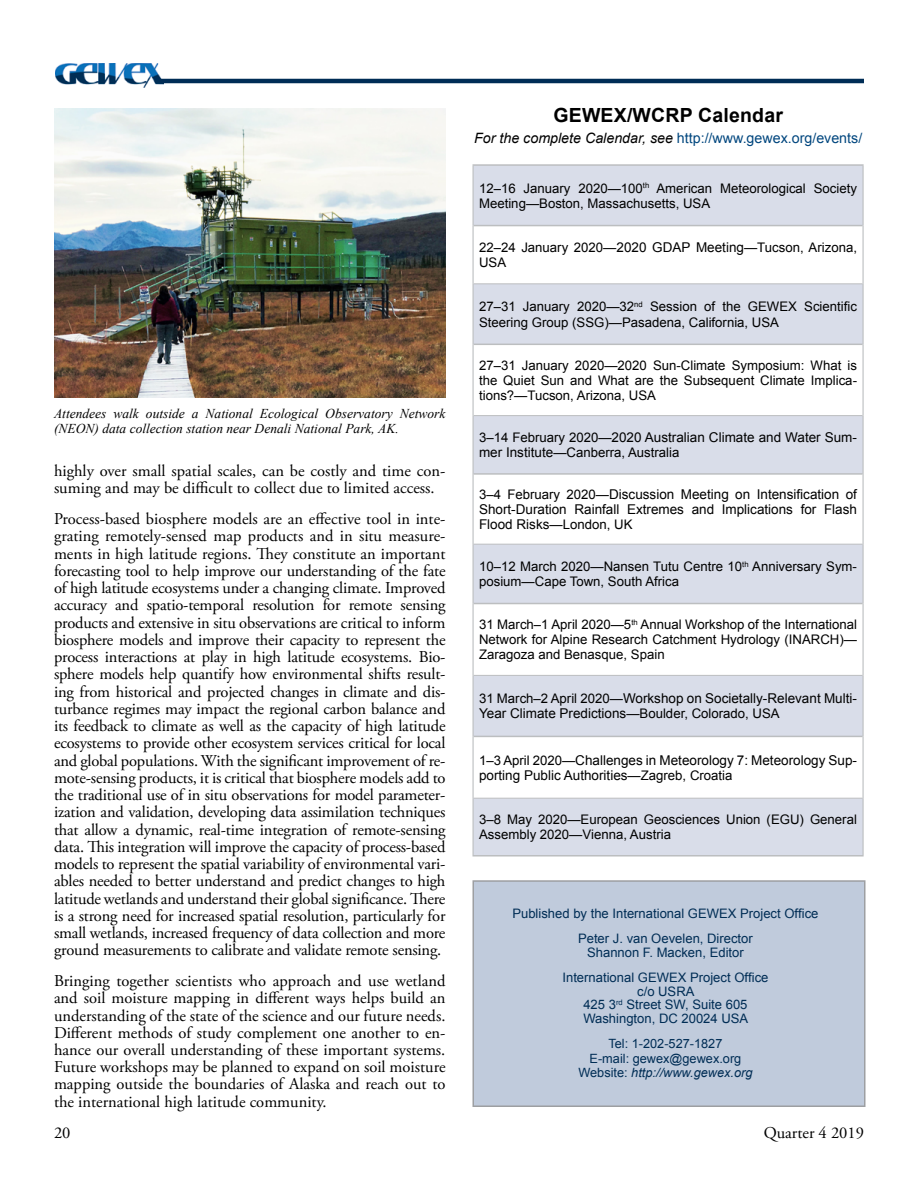
<style>
.page{position:relative;width:918px;height:1188px;background:#fff}
.page>*{position:absolute;margin:0;border:0;box-sizing:border-box;transform-origin:0 0}
.t1{font:700 19.5px "Arial";letter-spacing:.01em;color:#000}
.t2{font:16.5px/17.2px "Adobe Garamond Pro";color:#000;text-align:justify}
.t3{font:14.25px "Arial";color:#00467e}
.t4{font:13.5px/15px "Arial";color:#000}
.t5{font:italic 13.5px/15px "Times New Roman";color:#000}
.t6{font:13.2px/15px "Arial";color:#000}
.t7{font:13.05px/25.5px "Arial";color:#002d55;text-align:center}
.t8{font:12.75px/14.2px "Arial";color:#002d55;text-align:center}
.s1{font-style:italic;color:#000}
.s2{font-size:13.5px}
.s3{font-size:13.2px}
.s4{font-style:italic}
</style>
<div class="page">
<img style="left:56px;top:64px;width:107px;height:23px">
<hr style="left:156px;top:79px;width:708px;height:4px;background:#002d56">
<img style="left:54px;top:108px;width:392px;height:290px">
<svg style="left:474px;top:166px;width:388px;height:689px;fill:#d9dde9"></svg>
<hr style="left:472px;top:164px;width:392px;height:2px;background:#bcbec0">
<hr style="left:474px;top:225px;width:388px;height:1px;background:#bcbec0">
<hr style="left:474px;top:344px;width:388px;height:1px;background:#bcbec0">
<hr style="left:474px;top:473px;width:388px;height:2px;background:#bcbec0">
<hr style="left:474px;top:603px;width:388px;height:1px;background:#bcbec0">
<hr style="left:474px;top:736px;width:388px;height:1px;background:#bcbec0">
<hr style="left:472px;top:855px;width:392px;height:2px;background:#bcbec0">
<hr style="left:474px;top:284px;width:388px;height:1px;background:#bcbec0">
<hr style="left:474px;top:415px;width:388px;height:1px;background:#bcbec0">
<hr style="left:474px;top:544px;width:388px;height:1px;background:#bcbec0">
<hr style="left:474px;top:675px;width:388px;height:1px;background:#bcbec0">
<hr style="left:474px;top:798px;width:388px;height:1px;background:#bcbec0">
<hr style="left:472px;top:166px;width:2px;height:60px;background:#bcbec0">
<hr style="left:862px;top:166px;width:2px;height:60px;background:#bcbec0">
<hr style="left:472px;top:226px;width:2px;height:58px;background:#bcbec0">
<hr style="left:862px;top:226px;width:2px;height:58px;background:#bcbec0">
<hr style="left:472px;top:284px;width:2px;height:60px;background:#bcbec0">
<hr style="left:862px;top:284px;width:2px;height:60px;background:#bcbec0">
<hr style="left:472px;top:344px;width:2px;height:72px;background:#bcbec0">
<hr style="left:862px;top:344px;width:2px;height:72px;background:#bcbec0">
<hr style="left:472px;top:416px;width:2px;height:58px;background:#bcbec0">
<hr style="left:862px;top:416px;width:2px;height:58px;background:#bcbec0">
<hr style="left:472px;top:474px;width:2px;height:70px;background:#bcbec0">
<hr style="left:862px;top:474px;width:2px;height:70px;background:#bcbec0">
<hr style="left:472px;top:544px;width:2px;height:60px;background:#bcbec0">
<hr style="left:862px;top:544px;width:2px;height:60px;background:#bcbec0">
<hr style="left:472px;top:604px;width:2px;height:71px;background:#bcbec0">
<hr style="left:862px;top:604px;width:2px;height:71px;background:#bcbec0">
<hr style="left:472px;top:675px;width:2px;height:61px;background:#bcbec0">
<hr style="left:862px;top:675px;width:2px;height:61px;background:#bcbec0">
<hr style="left:472px;top:736px;width:2px;height:62px;background:#bcbec0">
<hr style="left:862px;top:736px;width:2px;height:62px;background:#bcbec0">
<hr style="left:472px;top:798px;width:2px;height:57px;background:#bcbec0">
<hr style="left:862px;top:798px;width:2px;height:57px;background:#bcbec0">
<div style="left:473px;top:881px;width:392px;height:225px;background:#c0cbdc"></div>
<div style="left:472px;top:880px;width:394px;height:227px;border:2px solid #9d9fa2"></div>
<p class="t5" style="left:54px;top:406px;width:393px">Attendees walk outside a National Ecological Observatory Network (NEON) data collection station near Denali National Park, AK.</p>
<p class="t2" style="left:54px;top:463px;width:393px">highly over small spatial scales, can be costly and time con&shy;suming and may be difficult to collect due to limited access.</p>
<p class="t2" style="left:54px;top:511px;width:393px">Process-based biosphere models are an effective tool in inte&shy;grating remotely-sensed map products and in situ measure&shy;ments in high latitude regions. They constitute an important forecasting tool to help improve our understanding of the fate of high latitude ecosystems under a changing climate. Improved accuracy and spatio-temporal resolution for remote sensing products and extensive in situ observations are critical to inform biosphere models and improve their capacity to represent the process interactions at play in high latitude ecosystems. Bio&shy;sphere models help quantify how environmental shifts result&shy;ing from historical and projected changes in climate and dis&shy;turbance regimes may impact the regional carbon balance and its feedback to climate as well as the capacity of high latitude ecosystems to provide other ecosystem services critical for local and global populations. With the significant improvement of re&shy;mote-sensing products, it is critical that biosphere models add to the traditional use of in situ observations for model parameter&shy;ization and validation, developing data assimilation techniques that allow a dynamic, real-time integration of remote-sensing data. This integration will improve the capacity of process-based models to represent the spatial variability of environmental vari&shy;ables needed to better understand and predict changes to high latitude wetlands and understand their global significance. There is a strong need for increased spatial resolution, particularly for small wetlands, increased frequency of data collection and more ground measurements to calibrate and validate remote sensing.</p>
<p class="t2" style="left:54px;top:973px;width:393px">Bringing together scientists who approach and use wetland and soil moisture mapping in different ways helps build an understanding of the state of the science and our future needs.<br>Different methods of study complement one another to en&shy;hance our overall understanding of these important systems.<br>Future workshops may be planned to expand on soil moisture mapping outside the boundaries of Alaska and reach out to the international high latitude community.</p>
<p class="t1" style="left:553px;top:102px;width:231px">GEWEX/WCRP Calendar</p>
<p class="t3" style="left:474px;top:129px;width:390px"><span class="s1">For the complete Calendar, see</span> http://www.gewex.org/events/</p>
<p class="t6" style="left:479px;top:181px;width:379px">12–16 January 2020—100<sup>th</sup> American Meteorological Society<br>Meeting—Boston, Massachusetts, USA</p>
<p class="t6" style="left:479px;top:240px;width:379px">22–24 January 2020—<span class="s2">2020 GDAP Meeting</span>—Tucson, Arizona,<br>USA</p>
<p class="t6" style="left:479px;top:298px;width:380px;line-height:15.9px">27–31 January 2020—32<sup>nd</sup> Session of the GEWEX Scientific<br>Steering Group (SSG)—Pasadena, California, USA</p>
<p class="t6" style="left:479px;top:358px;width:379px;text-align:justify">27–31 January 2020—2020 Sun-Climate Symposium: What is the Quiet Sun and What are the Subsequent Climate Implica&shy;tions?—Tucson, Arizona, USA</p>
<p class="t4" style="left:479px;top:430px;width:379px"><span class="s3">3–14 February 2020—</span>2020 Australian Climate and Water Sum-</p>
<p class="t6" style="left:479px;top:445px;width:202px"><span class="s2">mer Institute</span>—Canberra, Australia</p>
<p class="t4" style="left:479px;top:487px;width:379px;text-align:justify"><span class="s3">3–4 February 2020—</span>Discussion Meeting on Intensification of Short-Duration Rainfall Extremes and Implications for Flash Flood Risks<span class="s3">—London, UK</span></p>
<p class="t6" style="left:479px;top:559px;width:379px">10–12 March 2020—Nansen Tutu Centre 10<sup>th</sup> Anniversary Sym&shy;posium—Cape Town, South Africa</p>
<p class="t6" style="left:479px;top:617px;width:379px;text-align:justify">31 March–1 April 2020—5<sup>th</sup> Annual Workshop of the International Network for Alpine Research Catchment Hydrology (INARCH)— Zaragoza and Benasque, Spain</p>
<p class="t4" style="left:479px;top:691px;width:379px"><span class="s3">31 March–2 April 2020—</span>Workshop on Societally-Relevant Multi-<br>Year Climate Predictions<span class="s3">—Boulder, Colorado, USA</span></p>
<p class="t4" style="left:479px;top:753px;width:379px"><span class="s3">1–3 April 2020—</span>Challenges in Meteorology 7: Meteorology Sup&shy;porting Public Authorities<span class="s3">—Zagreb, Croatia</span></p>
<p class="t6" style="left:479px;top:812px;width:379px">3–8 May 2020—European Geosciences Union (EGU) General<br>Assembly 2020—Vienna, Austria</p>
<p class="t7" style="left:512px;top:901px;width:308px">Published by the International GEWEX Project Office<br>Peter J. van Oevelen, Director</p>
<p class="t7" style="left:562px;top:940px;width:207px">Shannon F. Macken, Editor<br>International GEWEX Project Office</p>
<p class="t7" style="left:583px;top:985px;width:166px;line-height:13.5px">c/o USRA<br>425 3<sup>rd</sup> Street SW, Suite 605<br>Washington, DC 20024 USA</p>
<p class="t8" style="left:578px;top:1037px;width:176px">Tel: 1-202-527-1827<br>E-mail: gewex@gewex.org<br>Website: <span class="s4">http://www.gewex.org</span></p>
<p class="t2" style="left:54px;top:1125px;width:18px">20</p>
<p class="t2" style="left:764px;top:1125px;width:102px">Quarter 4 2019</p>
</div>
